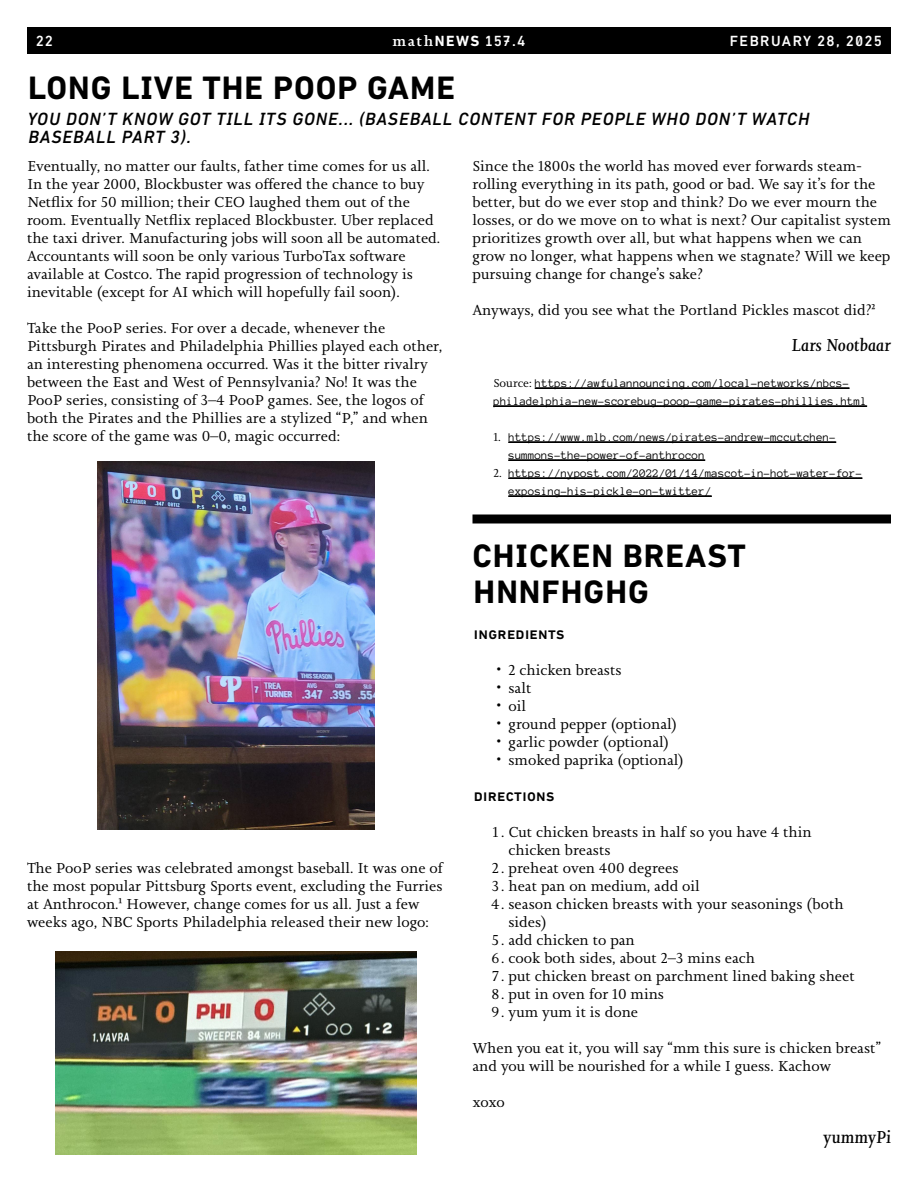
<style>
.page{position:relative;width:918px;height:1188px;background:#fff}
.page>*{position:absolute;margin:0;border:0;box-sizing:border-box;transform-origin:0 0}
.Title____Overbar{font:700 33px/36px "DIN Next W1 G";letter-spacing:.03em;color:#000}
.Title__2-Column{font:700 33px "DIN Next W1 G";letter-spacing:.03em;color:#000}
.Subtitle__2-Column{font:italic 500 18px/18px "DIN Next W1 G";letter-spacing:.05em;color:#000}
.Author{font:italic 18px "Joanna Nova";color:#000}
.Heading_Level_1{font:500 16.5px "DIN Next W1 G";letter-spacing:.02em;color:#000}
.Body{font:15px/18px "Joanna Nova";color:#000}
.t1{font:500 15px "DIN Next W1 G";color:#fff}
.Postscript{font:12px/18px "Anonymous Pro Minus";color:#000}
.s1{font-family:"Joanna Nova"}
.s2{font-weight:700}
</style>
<div class="page">
<img style="left:98px;top:461px;width:277px;height:369px">
<img style="left:56px;top:951px;width:361px;height:204px">
<svg style="left:535px;top:388px;width:314px;height:1px"></svg>
<svg style="left:493px;top:406px;width:374px;height:1px"></svg>
<svg style="left:508px;top:442px;width:328px;height:1px"></svg>
<svg style="left:508px;top:460px;width:197px;height:1px"></svg>
<svg style="left:508px;top:478px;width:354px;height:1px"></svg>
<svg style="left:508px;top:496px;width:204px;height:1px"></svg>
<div style="left:472px;top:514px;width:419px;height:10px;background:#000"></div>
<div style="left:27px;top:27px;width:864px;height:27px;background:#000"></div>
<p class="t1" style="left:36px;top:32px;width:18px">22</p>
<p class="t1" style="left:392px;top:32px;width:135px"><span class="s1">math</span><span class="s2">NEWS</span> 157.4</p>
<p class="t1" style="left:730px;top:32px;width:154px">February 28, 2025</p>
<p class="Title__2-Column" style="left:28px;top:68px;width:428px">LONG LIVE THE POOP GAME</p>
<p class="Subtitle__2-Column" style="left:27px;top:109px;width:783px">YOU DON’T KNOW GOT TILL ITS GONE... (BASEBALL CONTENT FOR PEOPLE WHO DON’T WATCH<br>BASEBALL PART 3).</p>
<p class="Body" style="left:27px;top:157px;width:415px">Eventually, no matter our faults, father time comes for us all.<br>In the year 2000, Blockbuster was offered the chance to buy Netflix for 50 million; their CEO laughed them out of the room. Eventually Netflix replaced Blockbuster. Uber replaced the taxi driver. Manufacturing jobs will soon all be automated.<br>Accountants will soon be only various TurboTax software available at Costco. The rapid progression of technology is inevitable (except for AI which will hopefully fail soon).</p>
<p class="Body" style="left:27px;top:319px;width:417px">Take the PooP series. For over a decade, whenever the Pittsburgh Pirates and Philadelphia Phillies played each other, an interesting phenomena occurred. Was it the bitter rivalry between the East and West of Pennsylvania? No! It was the PooP series, consisting of 3–4 PooP games. See, the logos of both the Pirates and the Phillies are a stylized “P,” and when the score of the game was 0–0, magic occurred:</p>
<p class="Body" style="left:472px;top:157px;width:420px">Since the 1800s the world has moved ever forwards steam&shy;rolling everything in its path, good or bad. We say it’s for the better, but do we ever stop and think? Do we ever mourn the losses, or do we move on to what is next? Our capitalist system prioritizes growth over all, but what happens when we can grow no longer, what happens when we stagnate? Will we keep pursuing change for change’s sake?</p>
<p class="Body" style="left:472px;top:301px;width:404px">Anyways, did you see what the Portland Pickles mascot did?2</p>
<p class="Author" style="left:792px;top:333px;width:101px">Lars Nootbaar</p>
<p class="Postscript" style="left:494px;top:374px;width:375px"><span class="s1">Source:</span> https://awfulannouncing.com/local-networks/nbcs&shy;philadelphia-new-scorebug-poop-game-pirates-phillies.html</p>
<p class="Postscript" style="left:508px;top:428px;width:329px;text-indent:-15px"><span class="s1">1.</span> https://www.mlb.com/news/pirates-andrew-mccutchen&shy;summons-the-power-of-anthrocon</p>
<p class="Postscript" style="left:508px;top:464px;width:355px;text-indent:-15px"><span class="s1">2.</span> https://nypost.com/2022/01/14/mascot-in-hot-water-for&shy;exposing-his-pickle-on-twitter/</p>
<p class="Body" style="left:27px;top:859px;width:418px">The PooP series was celebrated amongst baseball. It was one of the most popular Pittsburg Sports event, excluding the Furries at Anthrocon.1 However, change comes for us all. Just a few weeks ago, NBC Sports Philadelphia released their new logo:</p>
<p class="Title____Overbar" style="left:472px;top:538px;width:275px">CHICKEN BREAST<br>HNNFHGHG</p>
<p class="Heading_Level_1" style="left:474px;top:624px;width:92px">Ingredients</p>
<p class="Body" style="left:496px;top:661px;width:127px">• 2 chicken breasts</p>
<p class="Body" style="left:496px;top:679px;width:36px">• salt</p>
<p class="Body" style="left:496px;top:697px;width:31px">• oil</p>
<p class="Body" style="left:496px;top:715px;width:182px">• ground pepper (optional)</p>
<p class="Body" style="left:496px;top:733px;width:175px">• garlic powder (optional)</p>
<p class="Body" style="left:496px;top:751px;width:189px">• smoked paprika (optional)</p>
<p class="Heading_Level_1" style="left:474px;top:786px;width:82px">Directions</p>
<p class="Body" style="left:508px;top:823px;width:305px;text-indent:-17px">1.Cut chicken breasts in half so you have 4 thin chicken breasts</p>
<p class="Body" style="left:491px;top:859px;width:189px">2.preheat oven 400 degrees</p>
<p class="Body" style="left:491px;top:877px;width:210px">3.heat pan on medium, add oil</p>
<p class="Body" style="left:508px;top:895px;width:337px;text-indent:-17px">4.season chicken breasts with your seasonings (both sides)</p>
<p class="Body" style="left:491px;top:931px;width:145px">5.add chicken to pan</p>
<p class="Body" style="left:491px;top:949px;width:265px">6.cook both sides, about 2–3 mins each</p>
<p class="Body" style="left:491px;top:967px;width:365px">7.put chicken breast on parchment lined baking sheet</p>
<p class="Body" style="left:491px;top:985px;width:174px">8.put in oven for 10 mins</p>
<p class="Body" style="left:491px;top:1003px;width:148px">9.yum yum it is done</p>
<p class="Body" style="left:472px;top:1039px;width:410px">When you eat it, you will say “mm this sure is chicken breast” and you will be nourished for a while I guess. Kachow</p>
<p class="Body" style="left:472px;top:1093px;width:34px">xoxo</p>
<p class="Author" style="left:824px;top:1125px;width:69px">yummyPi</p>
</div>
